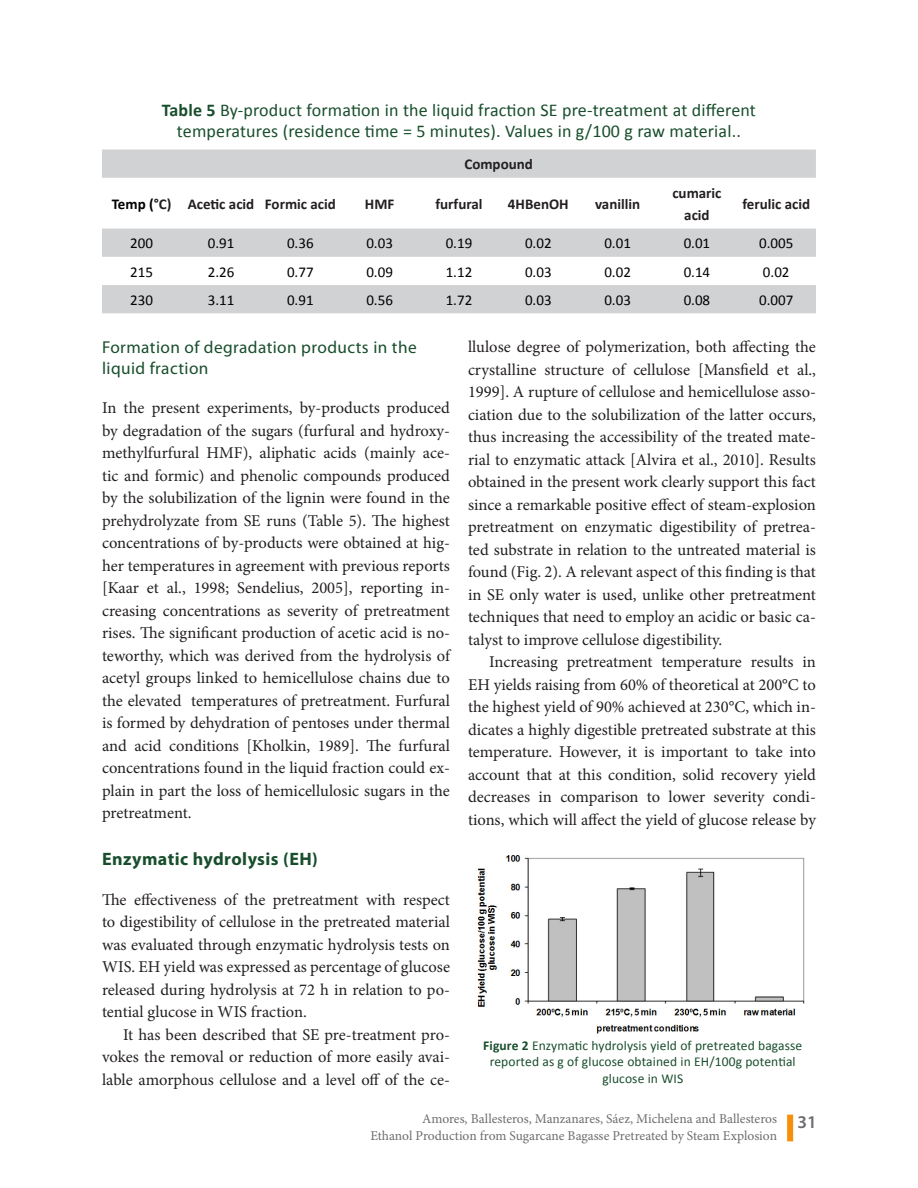
<style>
.page{position:relative;width:918px;height:1188px;background:#fff}
.page>*{position:absolute;margin:0;border:0;box-sizing:border-box;transform-origin:0 0}
.ejee-table-title{font:18px "Calibri";letter-spacing:.01em;color:#184e2c}
.ejee-subtitle-1{font:700 18px "Myriad Pro";letter-spacing:.025em;color:#184e2c}
.t1{font:600 18px "Myriad Pro";color:#6c6d70}
.ejee-subtitle-2{font:17.25px/20.7px "Myriad Pro";letter-spacing:.025em;color:#184e2c}
.ejee-body{font:16.5px/22.5px "Minion Pro";color:#231f20;text-align:justify}
.ejee-body-initial{font:16.5px/22.5px "Minion Pro";color:#231f20;text-align:justify}
.t2{font:15px "Calibri";color:#000}
.t3{font:700 15px/22.5px "Calibri";color:#231f20;text-align:center}
.t4{font:700 15px "Calibri";color:#000}
.t5{font:13.5px/16.2px "Minion Pro";letter-spacing:-.005em;color:#6c6d70;text-align:right}
.ejee-figure-title{font:13.5px/16.2px "Calibri";letter-spacing:.01em;color:#184e2c;text-align:center}
.s1{font-weight:700}
.s2{color:#231f20}
</style>
<div class="page">
<div style="left:787px;top:1115px;width:6px;height:26px;background:#f88f0b"></div>
<svg style="left:102px;top:150px;width:714px;height:163px;fill:#d3d4d6"></svg>
<img style="left:475px;top:855px;width:330px;height:179px">
<p class="ejee-table-title" style="left:162px;top:98px;width:596px"><span class="s1">Table 5</span> By-product formation in the liquid fraction SE pre-treatment at different</p>
<p class="ejee-table-title" style="left:177px;top:120px;width:566px">temperatures (residence time = 5 minutes). Values in g/100 g raw material..</p>
<p class="t3" style="left:464px;top:153px;width:70px">Compound</p>
<p class="t4" style="left:112px;top:194px;width:61px">Temp (<span class="s2">°C)</span></p>
<p class="t3" style="left:188px;top:193px;width:68px">Acetic acid</p>
<p class="t3" style="left:265px;top:193px;width:72px">Formic acid</p>
<p class="t3" style="left:365px;top:193px;width:31px">HMF</p>
<p class="t3" style="left:435px;top:193px;width:49px">furfural</p>
<p class="t3" style="left:508px;top:193px;width:62px">4HBenOH</p>
<p class="t3" style="left:595px;top:193px;width:47px">vanillin</p>
<p class="t3" style="left:672px;top:181px;width:51px">cumaric acid</p>
<p class="t3" style="left:742px;top:193px;width:69px">ferulic acid</p>
<p class="t2" style="left:130px;top:234px;width:24px">200</p>
<p class="t2" style="left:208px;top:234px;width:28px">0.91</p>
<p class="t2" style="left:287px;top:234px;width:28px">0.36</p>
<p class="t2" style="left:366px;top:234px;width:28px">0.03</p>
<p class="t2" style="left:446px;top:234px;width:28px">0.19</p>
<p class="t2" style="left:525px;top:234px;width:28px">0.02</p>
<p class="t2" style="left:604px;top:234px;width:28px">0.01</p>
<p class="t2" style="left:684px;top:234px;width:28px">0.01</p>
<p class="t2" style="left:759px;top:234px;width:36px">0.005</p>
<p class="t2" style="left:130px;top:262px;width:24px">215</p>
<p class="t2" style="left:208px;top:262px;width:28px">2.26</p>
<p class="t2" style="left:287px;top:262px;width:28px">0.77</p>
<p class="t2" style="left:366px;top:262px;width:28px">0.09</p>
<p class="t2" style="left:446px;top:262px;width:28px">1.12</p>
<p class="t2" style="left:525px;top:262px;width:28px">0.03</p>
<p class="t2" style="left:604px;top:262px;width:28px">0.02</p>
<p class="t2" style="left:684px;top:262px;width:28px">0.14</p>
<p class="t2" style="left:763px;top:262px;width:28px">0.02</p>
<p class="t2" style="left:130px;top:290px;width:24px">230</p>
<p class="t2" style="left:208px;top:290px;width:28px">3.11</p>
<p class="t2" style="left:287px;top:290px;width:28px">0.91</p>
<p class="t2" style="left:366px;top:290px;width:28px">0.56</p>
<p class="t2" style="left:446px;top:290px;width:28px">1.72</p>
<p class="t2" style="left:525px;top:290px;width:28px">0.03</p>
<p class="t2" style="left:604px;top:290px;width:28px">0.03</p>
<p class="t2" style="left:684px;top:290px;width:28px">0.08</p>
<p class="t2" style="left:759px;top:290px;width:36px">0.007</p>
<p class="ejee-subtitle-2" style="left:102px;top:337px;width:316px">Formation of degradation products in the liquid fraction</p>
<p class="ejee-body-initial" style="left:102px;top:397px;width:349px">In the present experiments, by-products produced by degradation of the sugars (furfural and hydroxy&shy;methylfurfural HMF), aliphatic acids (mainly ace&shy;tic and formic) and phenolic compounds produced by the solubilization of the lignin were found in the prehydrolyzate from SE runs (Table 5). The highest concentrations of by-products were obtained at hig&shy;her temperatures in agreement with previous reports [Kaar et al., 1998; Sendelius, 2005], reporting in&shy;creasing concentrations as severity of pretreatment rises. The significant production of acetic acid is no&shy;teworthy, which was derived from the hydrolysis of acetyl groups linked to hemicellulose chains due to the elevated temperatures of pretreatment. Furfural is formed by dehydration of pentoses under thermal and acid conditions [Kholkin, 1989]. The furfural concentrations found in the liquid fraction could ex&shy;plain in part the loss of hemicellulosic sugars in the pretreatment.</p>
<p class="ejee-subtitle-1" style="left:102px;top:848px;width:217px">Enzymatic hydrolysis (EH)</p>
<p class="ejee-body-initial" style="left:102px;top:888px;width:349px">The effectiveness of the pretreatment with respect to digestibility of cellulose in the pretreated material was evaluated through enzymatic hydrolysis tests on WIS. EH yield was expressed as percentage of glucose released during hydrolysis at 72 h in relation to po&shy;tential glucose in WIS fraction.</p>
<p class="ejee-body" style="left:102px;top:1023px;width:349px;text-indent:21px">It has been described that SE pre-treatment pro&shy;vokes the removal or reduction of more easily avai&shy;lable amorphous cellulose and a level off of the ce-</p>
<p class="ejee-body" style="left:468px;top:336px;width:349px">llulose degree of polymerization, both affecting the crystalline structure of cellulose [Mansfield et al., 1999]. A rupture of cellulose and hemicellulose asso&shy;ciation due to the solubilization of the latter occurs, thus increasing the accessibility of the treated mate&shy;rial to enzymatic attack [Alvira et al., 2010]. Results obtained in the present work clearly support this fact since a remarkable positive effect of steam-explosion pretreatment on enzymatic digestibility of pretrea&shy;ted substrate in relation to the untreated material is found (Fig. 2). A relevant aspect of this finding is that in SE only water is used, unlike other pretreatment techniques that need to employ an acidic or basic ca&shy;talyst to improve cellulose digestibility.</p>
<p class="ejee-body" style="left:468px;top:651px;width:350px;text-indent:21px">Increasing pretreatment temperature results in EH yields raising from 60% of theoretical at 200°C to the highest yield of 90% achieved at 230°C, which in&shy;dicates a highly digestible pretreated substrate at this temperature. However, it is important to take into account that at this condition, solid recovery yield decreases in comparison to lower severity condi&shy;tions, which will affect the yield of glucose release by</p>
<p class="ejee-figure-title" style="left:483px;top:1038px;width:321px"><span class="s1">Figure 2</span> Enzymatic hydrolysis yield of pretreated bagasse reported as g of glucose obtained in EH/100g potential glucose in WIS</p>
<p class="t5" style="left:370px;top:1111px;width:408px">Amores, Ballesteros, Manzanares, Sáez, Michelena and Ballesteros<br>Ethanol Production from Sugarcane Bagasse Pretreated by Steam Explosion</p>
<p class="t1" style="left:798px;top:1111px;width:21px">31</p>
</div>
